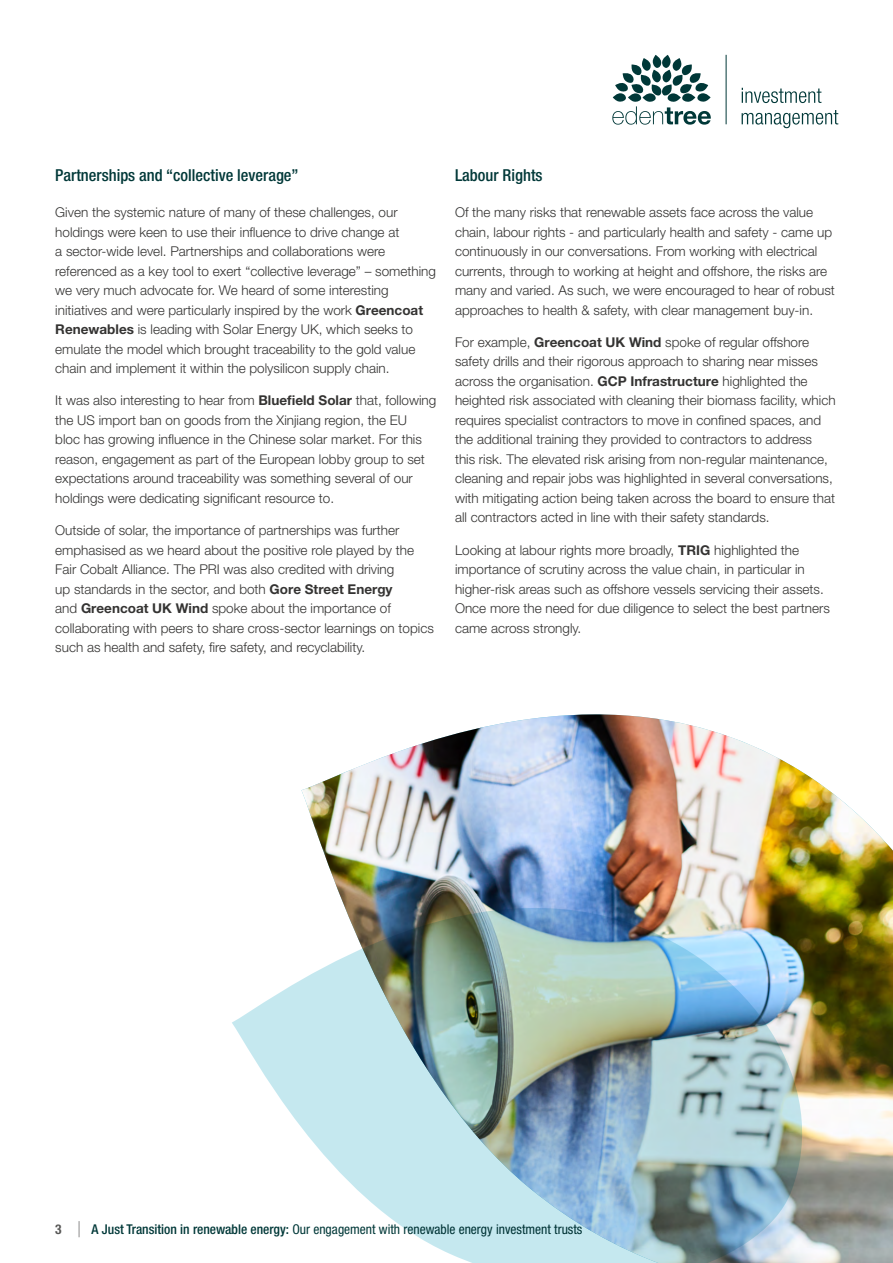
<style>
.page{position:relative;width:893px;height:1263px;background:#fff}
.page>*{position:absolute;margin:0;border:0;box-sizing:border-box;transform-origin:0 0}
.t1{font:500 condensed 16.5px "Helvetica Neue LT Pro";color:#003838}
.t2{font:300 13.5px/19.5px "Helvetica Neue LT Pro";color:#343332}
.t3{font:condensed 13.5px "Helvetica Neue LT Pro";color:#003838}
.t4{font:700 condensed 13.5px "Helvetica Neue LT Pro";color:#575756}
.s1{font-weight:700}
.s2{font-weight:500}
</style>
<div class="page">
<svg style="left:78px;top:1221px;width:2px;height:16px"></svg>
<img style="left:301px;top:714px;width:592px;height:549px">
<img style="left:232px;top:862px;width:602px;height:401px">
<svg style="left:612px;top:55px;width:99px;height:70px"></svg>
<hr style="left:726px;top:55px;width:1px;height:69px;background:#003838">
<svg style="left:742px;top:88px;width:79px;height:15px"></svg>
<svg style="left:742px;top:110px;width:96px;height:18px"></svg>
<p class="t1" style="left:55px;top:165px;width:245px">Partnerships and “collective leverage”</p>
<p class="t2" style="left:55px;top:202px;width:382px">Given the systemic nature of many of these challenges, our holdings were keen to use their influence to drive change at<br>a sector-wide level. Partnerships and collaborations were referenced as a key tool to exert “collective leverage” – something we very much advocate for. We heard of some interesting initiatives and were particularly inspired by the work <span class="s1">Greencoat Renewables</span> is leading with Solar Energy UK, which seeks to emulate the model which brought traceability to the gold value chain and implement it within the polysilicon supply chain.</p>
<p class="t2" style="left:55px;top:390px;width:383px">It was also interesting to hear from <span class="s1">Bluefield Solar</span> that, following the US import ban on goods from the Xinjiang region, the EU<br>bloc has growing influence in the Chinese solar market. For this reason, engagement as part of the European lobby group to set expectations around traceability was something several of our holdings were dedicating significant resource to.</p>
<p class="t2" style="left:55px;top:520px;width:380px">Outside of solar, the importance of partnerships was further emphasised as we heard about the positive role played by the Fair Cobalt Alliance. The PRI was also credited with driving<br>up standards in the sector, and both <span class="s1">Gore Street Energy<br></span>and <span class="s1">Greencoat UK Wind</span> spoke about the importance of collaborating with peers to share cross-sector learnings on topics such as health and safety, fire safety, and recyclability.</p>
<p class="t1" style="left:455px;top:165px;width:89px">Labour Rights</p>
<p class="t2" style="left:455px;top:202px;width:381px">Of the many risks that renewable assets face across the value chain, labour rights - and particularly health and safety - came up continuously in our conversations. From working with electrical currents, through to working at height and offshore, the risks are many and varied. As such, we were encouraged to hear of robust approaches to health &amp; safety, with clear management buy-in.</p>
<p class="t2" style="left:455px;top:332px;width:382px">For example, <span class="s1">Greencoat UK Wind</span> spoke of regular offshore safety drills and their rigorous approach to sharing near misses across the organisation. <span class="s1">GCP Infrastructure</span> highlighted the heighted risk associated with cleaning their biomass facility, which requires specialist contractors to move in confined spaces, and the additional training they provided to contractors to address this risk. The elevated risk arising from non-regular maintenance, cleaning and repair jobs was highlighted in several conversations, with mitigating action being taken across the board to ensure that all contractors acted in line with their safety standards.</p>
<p class="t2" style="left:455px;top:540px;width:376px">Looking at labour rights more broadly, <span class="s1">TRIG</span> highlighted the importance of scrutiny across the value chain, in particular in higher-risk areas such as offshore vessels servicing their assets.<br>Once more the need for due diligence to select the best partners came across strongly.</p>
<p class="t4" style="left:55px;top:1221px;width:8px">3</p>
<p class="t3" style="left:92px;top:1221px;width:492px"><span class="s2">A Just Transition in renewable energy:</span> Our engagement with renewable energy investment trusts</p>
</div>
